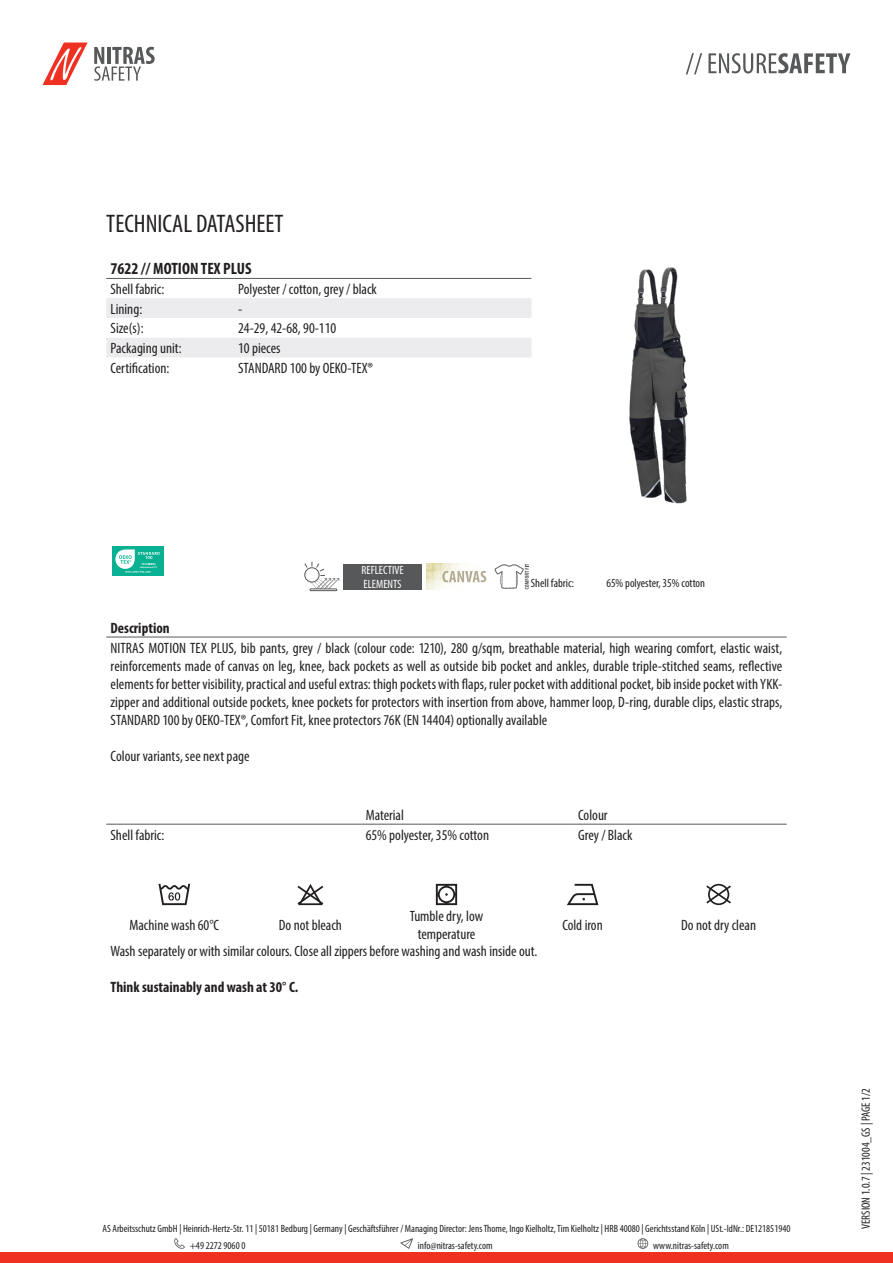
<style>
.page{position:relative;width:893px;height:1263px;background:#fff}
.page>*{position:absolute;margin:0;border:0;box-sizing:border-box;transform-origin:0 0}
.t1{font:condensed 25.5px "Myriad Pro";color:#231f20}
.t2{font:700 condensed 16.5px "Myriad Pro";color:#231f20}
.Headline_Nitras{font:condensed 15px/18px "Myriad Pro";color:#231f20;text-align:justify}
.t3{font:700 condensed 15px "Myriad Pro";color:#231f20}
.t4{font:condensed 12px "Myriad Pro";color:#231f20}
.t5{font:condensed 12px/14.4px "Myriad Pro";color:#fff}
.t6{font:condensed 10.5px/17px "Myriad Pro";color:#231f20}
.t7{font:700 3px "Foco";color:#fff}
.t8{font:700 2.4px "Foco";color:#fff}
</style>
<div class="page">
<div style="left:0;top:1252px;width:893px;height:11px;background:#ef3122"></div>
<svg style="left:174px;top:1238px;width:11px;height:11px"></svg>
<svg style="left:400px;top:1238px;width:13px;height:11px"></svg>
<svg style="left:638px;top:1238px;width:10px;height:11px"></svg>
<svg style="left:43px;top:43px;width:45px;height:42px"></svg>
<svg style="left:94px;top:47px;width:61px;height:34px"></svg>
<svg style="left:686px;top:53px;width:16px;height:21px"></svg>
<svg style="left:708px;top:53px;width:142px;height:20px"></svg>
<svg style="left:106px;top:298px;width:425px;height:59px"></svg>
<hr style="left:106px;top:278px;width:128px;height:1px;background:#57585a">
<hr style="left:234px;top:278px;width:297px;height:1px;background:#57585a">
<img style="left:531px;top:267px;width:157px;height:237px">
<div style="left:112px;top:546px;width:52px;height:29px;background:#07b192"></div>
<svg style="left:115px;top:549px;width:45px;height:24px"></svg>
<div style="left:343px;top:564px;width:79px;height:25px;background:#57585a"></div>
<svg style="left:426px;top:564px;width:61px;height:25px"></svg>
<svg style="left:442px;top:571px;width:44px;height:11px"></svg>
<svg style="left:494px;top:564px;width:35px;height:25px"></svg>
<hr style="left:106px;top:637px;width:681px;height:1px;background:#57585a">
<hr style="left:106px;top:824px;width:255px;height:1px;background:#57585a">
<hr style="left:361px;top:824px;width:213px;height:1px;background:#57585a">
<hr style="left:574px;top:824px;width:213px;height:1px;background:#57585a">
<svg style="left:158px;top:884px;width:32px;height:21px"></svg>
<svg style="left:297px;top:884px;width:26px;height:21px"></svg>
<svg style="left:436px;top:884px;width:21px;height:21px"></svg>
<svg style="left:567px;top:884px;width:31px;height:21px"></svg>
<svg style="left:706px;top:884px;width:25px;height:21px"></svg>
<svg style="left:304px;top:562px;width:35px;height:27px"></svg>
<div style="left:310px;top:589px;width:27px;height:2px;border:1px solid #57585a"></div>
<p class="t1" style="left:106px;top:208px;width:179px">TECHNICAL DATASHEET</p>
<p class="t2" style="left:111px;top:258px;width:142px">7622 // MOTION TEX PLUS</p>
<p class="Headline_Nitras" style="left:111px;top:280px;width:55px">Shell fabric:</p>
<p class="Headline_Nitras" style="left:238px;top:280px;width:140px">Polyester / cotton, grey / black</p>
<p class="Headline_Nitras" style="left:111px;top:300px;width:33px">Lining:</p>
<p class="Headline_Nitras" style="left:238px;top:300px;width:6px">-</p>
<p class="Headline_Nitras" style="left:111px;top:319px;width:35px">Size(s):</p>
<p class="Headline_Nitras" style="left:238px;top:319px;width:100px">24-29, 42-68, 90-110</p>
<p class="Headline_Nitras" style="left:111px;top:339px;width:73px">Packaging unit:</p>
<p class="Headline_Nitras" style="left:238px;top:339px;width:44px">10 pieces</p>
<p class="Headline_Nitras" style="left:111px;top:359px;width:60px">Certification:</p>
<p class="Headline_Nitras" style="left:238px;top:359px;width:136px">STANDARD 100 by OEKO-TEX®</p>
<p class="t7" style="left:141px;top:562px;width:16px">16.0.88894</p>
<p class="t8" style="left:140px;top:565px;width:19px">Hohenstein HTTI</p>
<p class="t5" style="left:361px;top:563px;width:44px">REFLECTIVE<br>ELEMENTS</p>
<p class="t4" style="left:531px;top:576px;width:45px">Shell fabric:</p>
<p class="t4" style="left:606px;top:576px;width:100px">65% polyester, 35% cotton</p>
<p class="t3" style="left:111px;top:618px;width:61px">Description</p>
<p class="Headline_Nitras" style="left:111px;top:638px;width:673px">NITRAS MOTION TEX PLUS, bib pants, grey / black (colour code: 1210), 280 g/sqm, breathable material, high wearing comfort, elastic waist, reinforcements made of canvas on leg, knee, back pockets as well as outside bib pocket and ankles, durable triple-stitched seams, reflective elements for better visibility, practical and useful extras: thigh pockets with flaps, ruler pocket with additional pocket, bib inside pocket with YKK&shy;zipper and additional outside pockets, knee pockets for protectors with insertion from above, hammer loop, D-ring, durable clips, elastic straps, STANDARD 100 by OEKO-TEX®, Comfort Fit, knee protectors 76K (EN 14404) optionally available</p>
<p class="Headline_Nitras" style="left:111px;top:746px;width:141px">Colour variants, see next page</p>
<p class="Headline_Nitras" style="left:366px;top:806px;width:40px">Material</p>
<p class="Headline_Nitras" style="left:578px;top:806px;width:31px">Colour</p>
<p class="Headline_Nitras" style="left:111px;top:825px;width:55px">Shell fabric:</p>
<p class="Headline_Nitras" style="left:366px;top:825px;width:125px">65% polyester, 35% cotton</p>
<p class="Headline_Nitras" style="left:578px;top:825px;width:56px">Grey / Black</p>
<p class="Headline_Nitras" style="left:130px;top:915px;width:91px">Machine wash 60°C</p>
<p class="Headline_Nitras" style="left:279px;top:915px;width:65px">Do not bleach</p>
<p class="Headline_Nitras" style="left:410px;top:906px;width:75px;text-align:center">Tumble dry, low temperature</p>
<p class="Headline_Nitras" style="left:562px;top:915px;width:42px">Cold iron</p>
<p class="Headline_Nitras" style="left:681px;top:915px;width:76px">Do not dry clean</p>
<p class="Headline_Nitras" style="left:111px;top:942px;width:428px">Wash separately or with similar colours. Close all zippers before washing and wash inside out.</p>
<p class="t3" style="left:111px;top:978px;width:189px">Think sustainably and wash at 30° C.</p>
<p class="t6" style="left:190px;top:1220px;width:602px;text-indent:-87px">AS Arbeitsschutz GmbH | Heinrich-Hertz-Str. 11 | 50181 Bedburg | Germany | Geschäftsführer / Managing Director: Jens Thome, Ingo Kielholtz, Tim Kielholtz | HRB 40080 | Gerichtsstand Köln | USt.-IdNr.: DE121851940 +49 2272 9060 0</p>
<p class="t6" style="left:418px;top:1237px;width:76px">info@nitras-safety.com</p>
<p class="t6" style="left:653px;top:1237px;width:77px">www.nitras-safety.com</p>
<p class="t4" style="left:859px;top:1229px;width:142px;rotate:-90deg">VERSION 1.0.7 | 231004_GS | PAGE 1/2</p>
</div>
